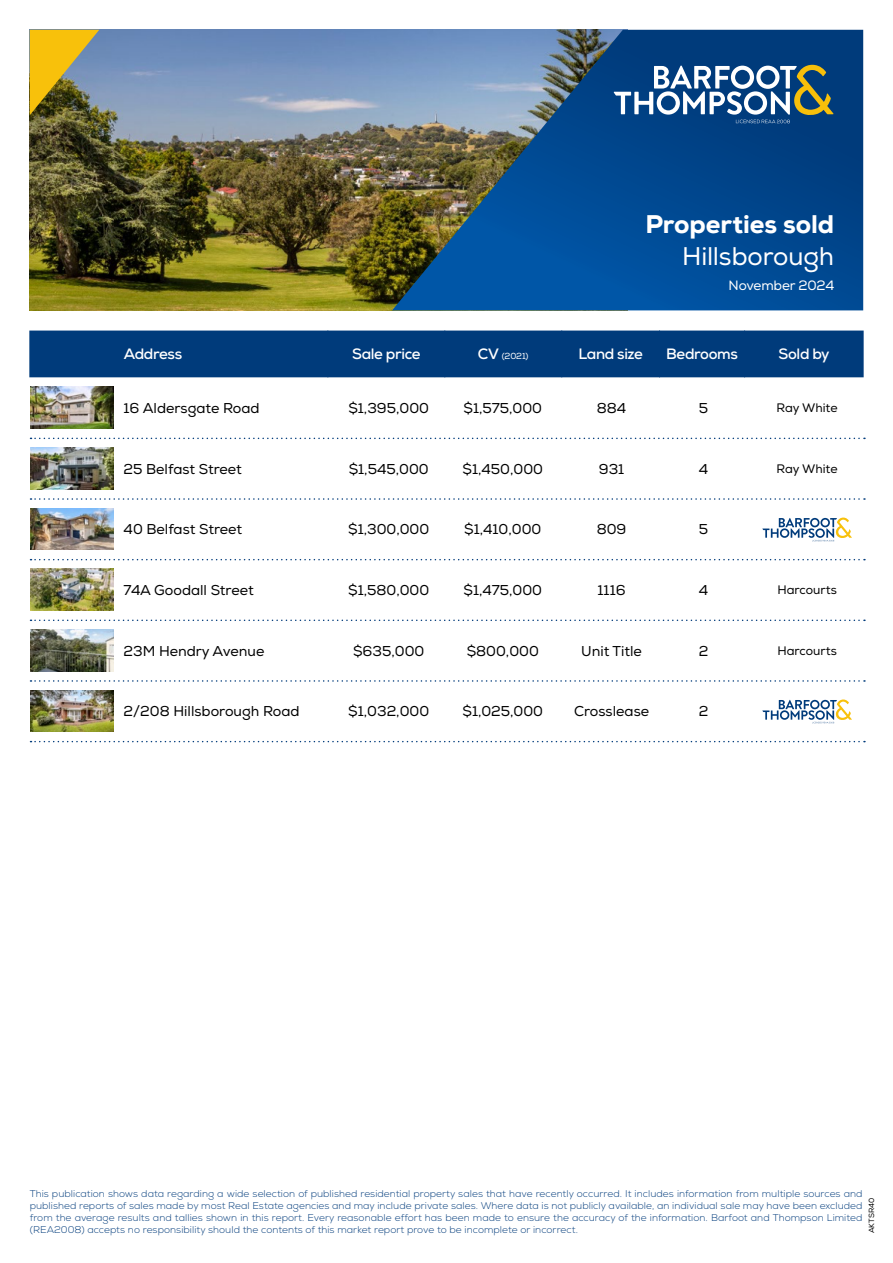
<style>
.page{position:relative;width:893px;height:1263px;background:#fff}
.page>*{position:absolute;margin:0;border:0;box-sizing:border-box;transform-origin:0 0}
.t1{font:800 25.5px "Nexa";color:#fff}
.t2{font:25.5px "Nexa";letter-spacing:-.01em;color:#fff}
.t3{font:700 15px "Nexa";letter-spacing:-.025em;color:#fff}
.t4{font:14.25px "Nexa";color:#000}
.t5{font:13.5px "Nexa";letter-spacing:-.015em;color:#fff}
.t6{font:12.3px "Nexa";color:#000}
.t7{font:300 9.75px/12px "Nexa";letter-spacing:.005em;color:#003b7b;text-align:justify}
.t8{font:8.7px "Nexa";color:#fff}
.t9{font:7.5px "Nexa";color:#000}
.s1{font-weight:700;font-size:15px}
</style>
<div class="page">
<img style="left:30px;top:30px;width:362px;height:280px">
<img style="left:30px;top:30px;width:69px;height:85px">
<svg style="left:392px;top:30px;width:471px;height:280px;background:#1f578c"></svg>
<div style="left:29px;top:331px;width:835px;height:46px;background:#003b7b"></div>
<hr style="left:328px;top:331px;width:1px;height:46px;background:#003b7b">
<hr style="left:445px;top:331px;width:1px;height:46px;background:#003b7b">
<hr style="left:561px;top:331px;width:1px;height:46px;background:#003b7b">
<hr style="left:659px;top:331px;width:1px;height:46px;background:#003b7b">
<hr style="left:744px;top:331px;width:1px;height:46px;background:#003b7b">
<svg style="left:614px;top:65px;width:220px;height:58px"></svg>
<svg style="left:31px;top:438px;width:834px;height:1px"></svg>
<img style="left:31px;top:387px;width:82px;height:42px">
<svg style="left:31px;top:498px;width:834px;height:2px"></svg>
<img style="left:31px;top:448px;width:82px;height:41px">
<svg style="left:762px;top:518px;width:90px;height:23px"></svg>
<svg style="left:31px;top:559px;width:834px;height:1px"></svg>
<img style="left:31px;top:508px;width:82px;height:42px">
<svg style="left:31px;top:619px;width:834px;height:2px"></svg>
<img style="left:31px;top:569px;width:82px;height:42px">
<svg style="left:31px;top:680px;width:834px;height:2px"></svg>
<img style="left:31px;top:629px;width:82px;height:42px">
<svg style="left:762px;top:699px;width:90px;height:24px"></svg>
<svg style="left:31px;top:741px;width:834px;height:1px"></svg>
<img style="left:31px;top:690px;width:82px;height:42px">
<h1 class="t1" style="left:645px;top:208px;width:190px">Properties sold</h1>
<h1 class="t2" style="left:682px;top:241px;width:154px">Hillsborough</h1>
<h3 class="t5" style="left:729px;top:277px;width:107px">November 2024</h3>
<h2 class="t3" style="left:124px;top:344px;width:60px">Address</h2>
<h2 class="t3" style="left:352px;top:344px;width:70px">Sale price</h2>
<p class="t8" style="left:478px;top:350px;width:52px"><span class="s1">CV</span> (2021)</p>
<h2 class="t3" style="left:578px;top:344px;width:66px">Land size</h2>
<h2 class="t3" style="left:666px;top:344px;width:73px">Bedrooms</h2>
<h2 class="t3" style="left:779px;top:344px;width:53px">Sold by</h2>
<h3 class="t4" style="left:124px;top:400px;width:138px">16 Aldersgate Road</h3>
<h3 class="t4" style="left:348px;top:400px;width:82px">$1,395,000</h3>
<h3 class="t4" style="left:463px;top:400px;width:80px">$1,575,000</h3>
<h3 class="t4" style="left:597px;top:400px;width:31px">884</h3>
<h3 class="t4" style="left:699px;top:400px;width:11px">5</h3>
<p class="t6" style="left:776px;top:401px;width:63px">Ray White</p>
<h3 class="t4" style="left:124px;top:460px;width:120px">25 Belfast Street</h3>
<h3 class="t4" style="left:349px;top:460px;width:81px">$1,545,000</h3>
<h3 class="t4" style="left:463px;top:460px;width:82px">$1,450,000</h3>
<h3 class="t4" style="left:599px;top:460px;width:27px">931</h3>
<h3 class="t4" style="left:699px;top:460px;width:11px">4</h3>
<p class="t6" style="left:776px;top:461px;width:63px">Ray White</p>
<h3 class="t4" style="left:124px;top:521px;width:120px">40 Belfast Street</h3>
<h3 class="t4" style="left:348px;top:521px;width:83px">$1,300,000</h3>
<h3 class="t4" style="left:464px;top:521px;width:79px">$1,410,000</h3>
<h3 class="t4" style="left:597px;top:521px;width:31px">809</h3>
<h3 class="t4" style="left:699px;top:521px;width:11px">5</h3>
<h3 class="t4" style="left:124px;top:582px;width:132px">74A Goodall Street</h3>
<h3 class="t4" style="left:348px;top:582px;width:83px">$1,580,000</h3>
<h3 class="t4" style="left:463px;top:582px;width:80px">$1,475,000</h3>
<h3 class="t4" style="left:598px;top:582px;width:29px">1116</h3>
<h3 class="t4" style="left:699px;top:582px;width:11px">4</h3>
<p class="t6" style="left:777px;top:583px;width:61px">Harcourts</p>
<h3 class="t4" style="left:124px;top:642px;width:142px">23M Hendry Avenue</h3>
<h3 class="t4" style="left:353px;top:642px;width:73px">$635,000</h3>
<h3 class="t4" style="left:467px;top:642px;width:74px">$800,000</h3>
<h3 class="t4" style="left:581px;top:642px;width:62px">Unit Title</h3>
<h3 class="t4" style="left:699px;top:642px;width:11px">2</h3>
<p class="t6" style="left:777px;top:643px;width:61px">Harcourts</p>
<h3 class="t4" style="left:124px;top:703px;width:177px">2/208 Hillsborough Road</h3>
<h3 class="t4" style="left:348px;top:703px;width:82px">$1,032,000</h3>
<h3 class="t4" style="left:462px;top:703px;width:82px">$1,025,000</h3>
<h3 class="t4" style="left:574px;top:703px;width:77px">Crosslease</h3>
<h3 class="t4" style="left:699px;top:703px;width:11px">2</h3>
<p class="t7" style="left:30px;top:1188px;width:834px">This publication shows data regarding a wide selection of published residential property sales that have recently occurred. It includes information from multiple sources and published reports of sales made by most Real Estate agencies and may include private sales. Where data is not publicly available, an individual sale may have been excluded from the average results and tallies shown in this report. Every reasonable effort has been made to ensure the accuracy of the information. Barfoot and Thompson Limited (REA2008) accepts no responsibility should the contents of this market report prove to be incomplete or incorrect.</p>
<p class="t9" style="left:867px;top:1233px;width:37px;rotate:-90deg">AKTSR40</p>
</div>
